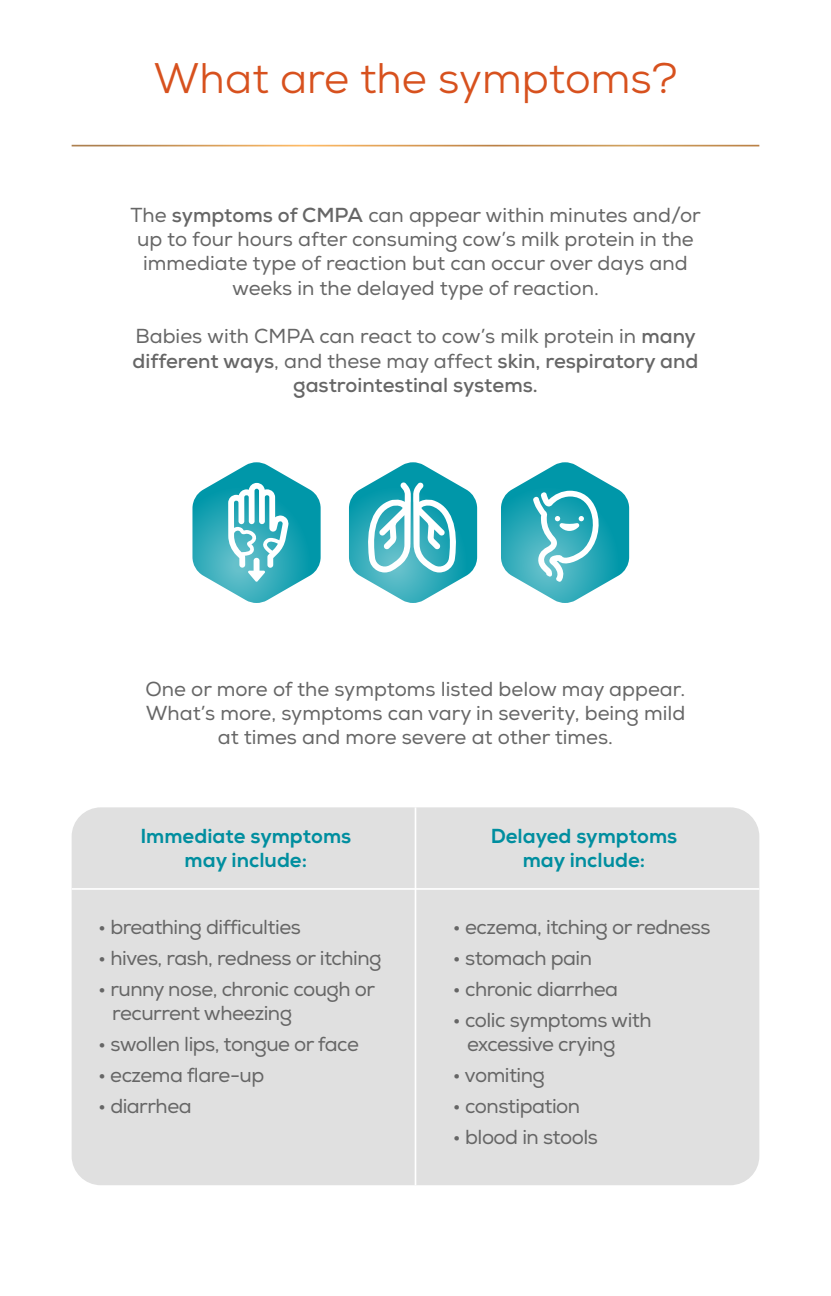
<style>
.page{position:relative;width:831px;height:1296px;background:#fff}
.page>*{position:absolute;margin:0;border:0;box-sizing:border-box;transform-origin:0 0}
.t1{font:42.75px "Nexa";color:#d7511e}
.t2{font:20.25px/24.3px "Nexa";letter-spacing:-.015em;color:#666;text-align:center}
.t3{font:800 20.25px/24.3px "Nexa";color:#008e9f;text-align:center}
.s1{font-weight:700}
</style>
<div class="page">
<div style="left:72px;top:807px;width:687px;height:378px;background:#e0e0e0;border-radius:29px"></div>
<hr style="left:72px;top:888px;width:687px;height:2px;background:#fff">
<hr style="left:414px;top:807px;width:2px;height:378px;background:#fff">
<svg style="left:501px;top:462px;width:128px;height:141px"></svg>
<svg style="left:192px;top:462px;width:128px;height:141px"></svg>
<svg style="left:349px;top:462px;width:128px;height:141px"></svg>
<h1 class="t1" style="left:153px;top:51px;width:525px">What are the symptoms?</h1>
<p class="t2" style="left:130px;top:203px;width:571px">The <span class="s1">symptoms of CMPA</span> can appear within minutes and/or up to four hours after consuming cow’s milk protein in the immediate type of reaction but can occur over days and weeks in the delayed type of reaction.</p>
<p class="t2" style="left:133px;top:325px;width:567px">Babies with CMPA can react to cow’s milk protein in <span class="s1">many different ways</span>, and these may affect <span class="s1">skin, respiratory and gastrointestinal systems.</span></p>
<p class="t2" style="left:145px;top:677px;width:541px">One or more of the symptoms listed below may appear.<br>What’s more, symptoms can vary in severity, being mild at times and more severe at other times.</p>
<p class="t3" style="left:140px;top:824px;width:212px">Immediate symptoms may include:</p>
<p class="t3" style="left:490px;top:824px;width:188px">Delayed symptoms may include:</p>
<p class="t2" style="left:98px;top:915px;width:204px">• breathing difficulties</p>
<p class="t2" style="left:98px;top:946px;width:285px">• hives, rash, redness or itching</p>
<p class="t2" style="left:112px;top:977px;width:264px;text-align:left;text-indent:-14px">• runny nose, chronic cough or recurrent wheezing</p>
<p class="t2" style="left:98px;top:1033px;width:262px">• swollen lips, tongue or face</p>
<p class="t2" style="left:98px;top:1064px;width:168px">• eczema flare-up</p>
<p class="t2" style="left:98px;top:1095px;width:95px">• diarrhea</p>
<p class="t2" style="left:453px;top:915px;width:259px">• eczema, itching or redness</p>
<p class="t2" style="left:453px;top:946px;width:141px">• stomach pain</p>
<p class="t2" style="left:453px;top:977px;width:167px">• chronic diarrhea</p>
<p class="t2" style="left:467px;top:1008px;width:186px;text-align:left;text-indent:-14px">• colic symptoms with excessive crying</p>
<p class="t2" style="left:453px;top:1064px;width:93px">• vomiting</p>
<p class="t2" style="left:453px;top:1095px;width:129px">• constipation</p>
<p class="t2" style="left:453px;top:1126px;width:146px">• blood in stools</p>
</div>
